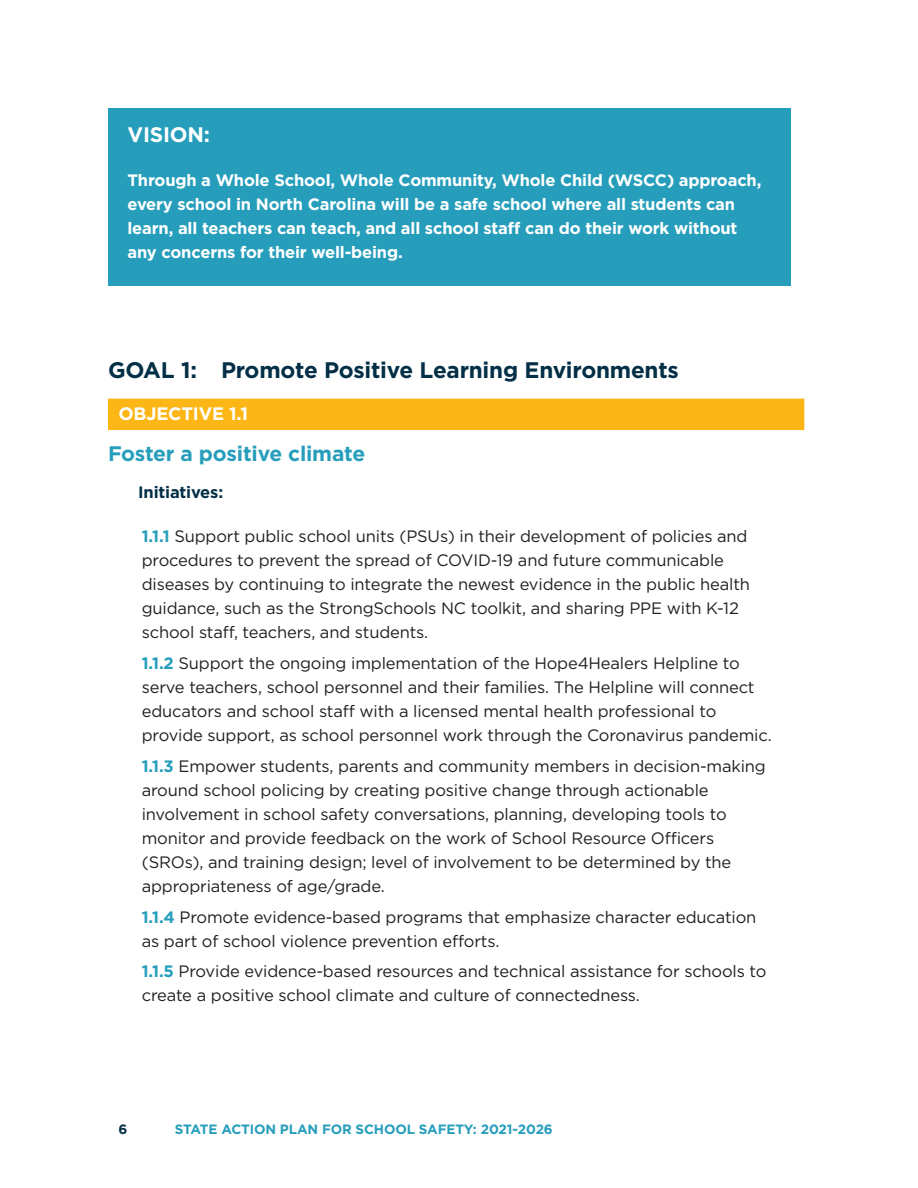
<style>
.page{position:relative;width:918px;height:1188px;background:#fff}
.page>*{position:absolute;margin:0;border:0;box-sizing:border-box;transform-origin:0 0}
.GOAL{font:700 22.5px "Gotham";letter-spacing:-.01em;color:#032f47}
.Objective_Descriptio{font:700 21px "Gotham";letter-spacing:-.01em;color:#269ebb}
.BOX_heading_indent{font:700 21px "Gotham";letter-spacing:-.01em;color:#fff}
.Objective_Headline_R{font:700 18px "Gotham";letter-spacing:-.01em;color:#fff}
.Initiative_Number{font:16.5px/24px "Gotham";letter-spacing:-.01em;color:#231f20}
.BOX_text_indents{font:700 16.5px/24px "Gotham";letter-spacing:-.01em;color:#fff}
.Initiatives_Heading{font:700 16.5px "Gotham";letter-spacing:-.01em;color:#032f47}
.t1{font:700 13.5px "Gotham";letter-spacing:-.01em;color:#269ebb}
.t2{font:700 13.5px "Gotham";color:#032f47}
.s1{font-weight:700;color:#269ebb}
</style>
<div class="page">
<div style="left:108px;top:108px;width:683px;height:177px;background:#269ebb"></div>
<div style="left:108px;top:399px;width:696px;height:31px;background:#fcb615"></div>
<p class="BOX_heading_indent" style="left:128px;top:121px;width:84px">VISION:</p>
<p class="BOX_text_indents" style="left:128px;top:168px;width:635px">Through a Whole School, Whole Community, Whole Child (WSCC) approach, every school in North Carolina will be a safe school where all students can learn, all teachers can teach, and all school staff can do their work without any concerns for their well-being.</p>
<p class="GOAL" style="left:108px;top:355px;width:572px">GOAL 1: Promote Positive Learning Environments</p>
<p class="Objective_Headline_R" style="left:118px;top:402px;width:131px">OBJECTIVE 1.1</p>
<p class="Objective_Descriptio" style="left:108px;top:439px;width:259px">Foster a positive climate</p>
<p class="Initiatives_Heading" style="left:138px;top:481px;width:87px">Initiatives:</p>
<p class="Initiative_Number" style="left:142px;top:524px;width:610px"><span class="s1">1.1.1</span> Support public school units (PSUs) in their development of policies and procedures to prevent the spread of COVID-19 and future communicable diseases by continuing to integrate the newest evidence in the public health guidance, such as the StrongSchools NC toolkit, and sharing PPE with K-12 school staff, teachers, and students.</p>
<p class="Initiative_Number" style="left:142px;top:651px;width:632px"><span class="s1">1.1.2</span> Support the ongoing implementation of the Hope4Healers Helpline to serve teachers, school personnel and their families. The Helpline will connect educators and school staff with a licensed mental health professional to provide support, as school personnel work through the Coronavirus pandemic.</p>
<p class="Initiative_Number" style="left:142px;top:754px;width:626px"><span class="s1">1.1.3</span> Empower students, parents and community members in decision-making around school policing by creating positive change through actionable involvement in school safety conversations, planning, developing tools to monitor and provide feedback on the work of School Resource Officers (SROs), and training design; level of involvement to be determined by the appropriateness of age/grade.</p>
<p class="Initiative_Number" style="left:142px;top:904px;width:616px"><span class="s1">1.1.4</span> Promote evidence-based programs that emphasize character education as part of school violence prevention efforts.</p>
<p class="Initiative_Number" style="left:142px;top:959px;width:626px"><span class="s1">1.1.5</span> Provide evidence-based resources and technical assistance for schools to create a positive school climate and culture of connectedness.</p>
<p class="t2" style="left:118px;top:1120px;width:10px">6</p>
<p class="t1" style="left:175px;top:1120px;width:379px">STATE ACTION PLAN FOR SCHOOL SAFETY: 2021-2026</p>
</div>
